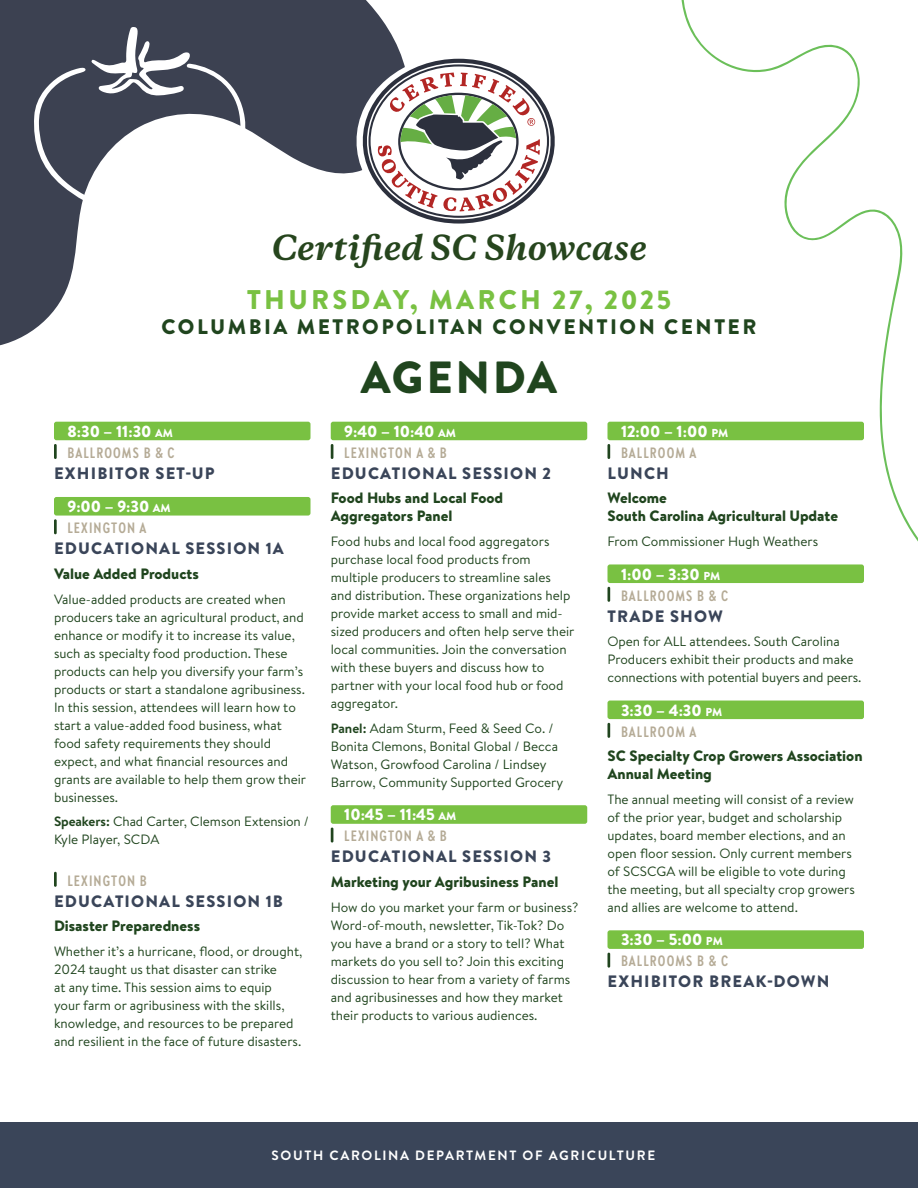
<style>
.page{position:relative;width:918px;height:1188px;background:#fff}
.page>*{position:absolute;margin:0;border:0;box-sizing:border-box;transform-origin:0 0}
.t1{font:900 45px "Brandon Grotesque";letter-spacing:.055em;color:#20451e}
.t2{font:italic 700 32.55px "Copernicus";color:#26451d}
.t3{font:900 27px "Brandon Grotesque";letter-spacing:.12em;color:#79c142}
.t4{font:900 21px "Brandon Grotesque";letter-spacing:.12em;color:#20451e}
.t5{font:900 16.5px "Brandon Grotesque";letter-spacing:.07em;color:#3a4559}
.Time{font:900 16.5px "Brandon Grotesque";color:#fff}
.t6{font:900 15px/18px "Brandon Text";color:#20451e}
.Location{font:700 15px "Brandon Grotesque Cond";letter-spacing:.075em;color:#b5ab96}
.Copy{font:13.5px/18px "Brandon Text";color:#20451e}
.SCDA_footer{font:700 13.5px "Brandon Text";letter-spacing:.12em;color:#fff}
.s1{font-size:11.55px}
.s2{font-weight:700}
</style>
<div class="page">
<svg style="left:0;top:0;width:401px;height:346px"></svg>
<svg style="left:34px;top:27px;width:211px;height:189px"></svg>
<svg style="left:681px;top:0;width:237px;height:542px"></svg>
<svg style="left:354px;top:54px;width:201px;height:174px"></svg>
<div style="left:54px;top:422px;width:257px;height:18px;background:#79c142;border-radius:2px"></div>
<hr style="left:54px;top:444px;width:3px;height:15px;background:#20451e">
<div style="left:54px;top:497px;width:257px;height:19px;background:#79c142;border-radius:2px"></div>
<hr style="left:54px;top:519px;width:3px;height:15px;background:#20451e">
<hr style="left:54px;top:872px;width:3px;height:15px;background:#20451e">
<div style="left:331px;top:422px;width:256px;height:18px;background:#79c142;border-radius:2px"></div>
<svg style="left:331px;top:444px;width:2px;height:15px"></svg>
<div style="left:331px;top:805px;width:256px;height:19px;background:#79c142;border-radius:2px"></div>
<svg style="left:331px;top:828px;width:2px;height:15px"></svg>
<div style="left:607px;top:422px;width:257px;height:18px;background:#79c142;border-radius:2px"></div>
<hr style="left:607px;top:444px;width:3px;height:15px;background:#20451e">
<div style="left:607px;top:564px;width:257px;height:19px;background:#79c142;border-radius:2px"></div>
<hr style="left:607px;top:587px;width:3px;height:15px;background:#20451e">
<div style="left:607px;top:701px;width:257px;height:18px;background:#79c142;border-radius:2px"></div>
<hr style="left:607px;top:723px;width:3px;height:15px;background:#20451e">
<div style="left:607px;top:930px;width:257px;height:19px;background:#79c142;border-radius:2px"></div>
<hr style="left:607px;top:953px;width:3px;height:15px;background:#20451e">
<div style="left:0;top:1123px;width:918px;height:65px;background:#3a4559"></div>
<h2 class="t2" style="left:271px;top:226px;width:377px">Certified SC Showcase</h2>
<h4 class="t3" style="left:247px;top:281px;width:425px">THURSDAY, MARCH 27, 2025</h4>
<h4 class="t4" style="left:161px;top:312px;width:597px">COLUMBIA METROPOLITAN CONVENTION CENTER</h4>
<p class="Time" style="left:68px;top:419px;width:107px">8:30 – 11:30 <span class="s1">AM</span></p>
<p class="Location" style="left:68px;top:442px;width:108px">BALLROOMS B &amp; C</p>
<h6 class="t5" style="left:54px;top:461px;width:162px">EXHIBITOR SET-UP</h6>
<p class="Time" style="left:68px;top:495px;width:105px">9:00 – 9:30 <span class="s1">AM</span></p>
<p class="Location" style="left:68px;top:518px;width:81px">LEXINGTON A</p>
<h6 class="t5" style="left:54px;top:537px;width:231px">EDUCATIONAL SESSION 1A</h6>
<p class="t6" style="left:54px;top:564px;width:146px">Value Added Products</p>
<p class="Copy" style="left:54px;top:589px;width:254px">Value-added products are created when producers take an agricultural product, and enhance or modify it to increase its value, such as specialty food production. These products can help you diversify your farm’s products or start a standalone agribusiness.<br>In this session, attendees will learn how to start a value-added food business, what food safety requirements they should expect, and what financial resources and grants are available to help them grow their businesses.</p>
<p class="Copy" style="left:54px;top:812px;width:257px"><span class="s2">Speakers:</span> Chad Carter, Clemson Extension /<br>Kyle Player, SCDA</p>
<p class="Location" style="left:68px;top:870px;width:81px">LEXINGTON B</p>
<h6 class="t5" style="left:54px;top:889px;width:230px">EDUCATIONAL SESSION 1B</h6>
<p class="t6" style="left:54px;top:917px;width:148px">Disaster Preparedness</p>
<p class="Copy" style="left:54px;top:942px;width:250px">Whether it’s a hurricane, flood, or drought, 2024 taught us that disaster can strike<br>at any time. This session aims to equip<br>your farm or agribusiness with the skills, knowledge, and resources to be prepared and resilient in the face of future disasters.</p>
<h1 class="t1" style="left:361px;top:346px;width:198px">AGENDA</h1>
<p class="Time" style="left:344px;top:419px;width:113px">9:40 – 10:40 <span class="s1">AM</span></p>
<p class="Location" style="left:344px;top:442px;width:104px">LEXINGTON A &amp; B</p>
<h6 class="t5" style="left:331px;top:461px;width:222px">EDUCATIONAL SESSION 2</h6>
<p class="t6" style="left:331px;top:489px;width:174px">Food Hubs and Local Food<br>Aggregators Panel</p>
<p class="Copy" style="left:331px;top:532px;width:245px">Food hubs and local food aggregators purchase local food products from multiple producers to streamline sales and distribution. These organizations help provide market access to small and mid&shy;sized producers and often help serve their local communities. Join the conversation with these buyers and discuss how to partner with your local food hub or food aggregator.</p>
<p class="Copy" style="left:331px;top:719px;width:234px"><span class="s2">Panel:</span> Adam Sturm, Feed &amp; Seed Co. / Bonita Clemons, Bonital Global / Becca Watson, Growfood Carolina / Lindsey Barrow, Community Supported Grocery</p>
<p class="Time" style="left:344px;top:803px;width:114px">10:45 – 11:45 <span class="s1">AM</span></p>
<p class="Location" style="left:344px;top:826px;width:104px">LEXINGTON A &amp; B</p>
<h6 class="t5" style="left:331px;top:845px;width:222px">EDUCATIONAL SESSION 3</h6>
<p class="t6" style="left:331px;top:873px;width:229px">Marketing your Agribusiness Panel</p>
<p class="Copy" style="left:331px;top:898px;width:249px">How do you market your farm or business?<br>Word-of-mouth, newsletter, Tik-Tok? Do you have a brand or a story to tell? What markets do you sell to? Join this exciting discussion to hear from a variety of farms and agribusinesses and how they market their products to various audiences.</p>
<p class="Time" style="left:621px;top:419px;width:109px">12:00 – 1:00 <span class="s1">PM</span></p>
<p class="Location" style="left:621px;top:442px;width:77px">BALLROOM A</p>
<h6 class="t5" style="left:608px;top:461px;width:63px">LUNCH</h6>
<p class="t6" style="left:608px;top:489px;width:232px">Welcome<br>South Carolina Agricultural Update</p>
<p class="Copy" style="left:608px;top:532px;width:212px">From Commissioner Hugh Weathers</p>
<p class="Time" style="left:621px;top:562px;width:101px">1:00 – 3:30 <span class="s1">PM</span></p>
<p class="Location" style="left:621px;top:585px;width:108px">BALLROOMS B &amp; C</p>
<h6 class="t5" style="left:608px;top:604px;width:117px">TRADE SHOW</h6>
<p class="Copy" style="left:608px;top:632px;width:256px">Open for ALL attendees. South Carolina<br>Producers exhibit their products and make connections with potential buyers and peers.</p>
<p class="Time" style="left:621px;top:698px;width:103px">3:30 – 4:30 <span class="s1">PM</span></p>
<p class="Location" style="left:621px;top:721px;width:77px">BALLROOM A</p>
<p class="t6" style="left:608px;top:747px;width:257px">SC Specialty Crop Growers Association<br>Annual Meeting</p>
<p class="Copy" style="left:608px;top:790px;width:249px">The annual meeting will consist of a review of the prior year, budget and scholarship updates, board member elections, and an open floor session. Only current members of SCSCGA will be eligible to vote during the meeting, but all specialty crop growers and allies are welcome to attend.</p>
<p class="Time" style="left:621px;top:928px;width:103px">3:30 – 5:00 <span class="s1">PM</span></p>
<p class="Location" style="left:621px;top:951px;width:108px">BALLROOMS B &amp; C</p>
<h6 class="t5" style="left:608px;top:970px;width:223px">EXHIBITOR BREAK-DOWN</h6>
<p class="SCDA_footer" style="left:272px;top:1146px;width:385px">SOUTH CAROLINA DEPARTMENT OF AGRICULTURE</p>
</div>
